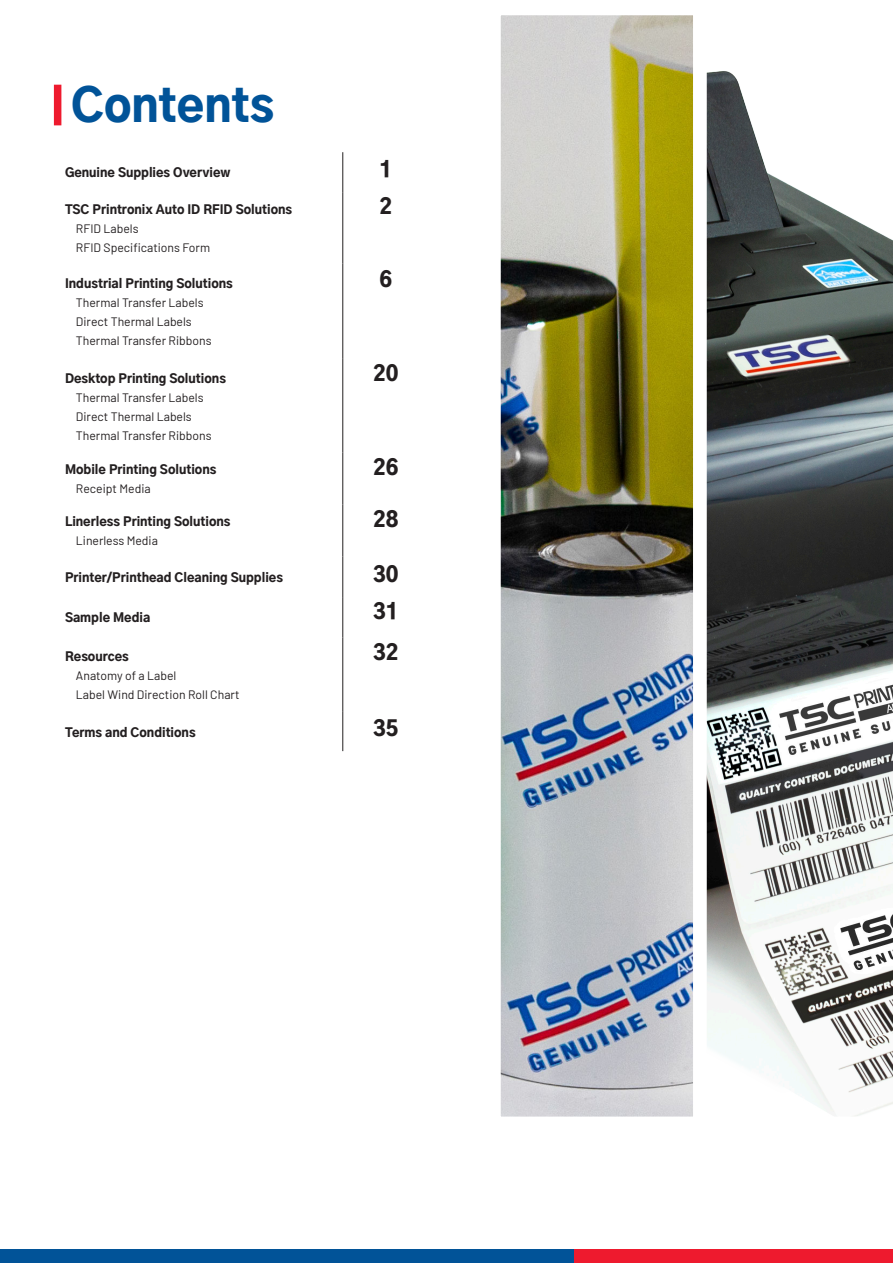
<style>
.page{position:relative;width:893px;height:1263px;background:#fff}
.page>*{position:absolute;margin:0;border:0;box-sizing:border-box;transform-origin:0 0}
.Main_Header_type_H1_LEFT{font:900 45px "Gothic A1";color:#015398}
.NUMBERS{font:900 21px "Gothic A1";color:#231f20}
.BODYCOPY{font:900 12.15px "Gothic A1";color:#231f20}
.table_of_con_secondary{font:12.15px "Barlow";color:#231f20}
</style>
<div class="page">
<div style="left:54px;top:85px;width:7px;height:40px;background:#ee1a2e"></div>
<hr style="left:343px;top:152px;width:1px;height:40px;background:#231f20">
<hr style="left:343px;top:192px;width:1px;height:72px;background:#231f20">
<hr style="left:343px;top:264px;width:1px;height:94px;background:#231f20">
<hr style="left:343px;top:358px;width:1px;height:95px;background:#231f20">
<hr style="left:343px;top:453px;width:1px;height:52px;background:#231f20">
<hr style="left:343px;top:505px;width:1px;height:52px;background:#231f20">
<hr style="left:343px;top:557px;width:1px;height:40px;background:#231f20">
<hr style="left:343px;top:597px;width:1px;height:41px;background:#231f20">
<hr style="left:343px;top:638px;width:1px;height:74px;background:#231f20">
<hr style="left:343px;top:712px;width:1px;height:39px;background:#231f20">
<svg style="left:706px;top:71px;width:187px;height:1045px"></svg>
<img style="left:502px;top:17px;width:189px;height:1098px">
<div style="left:487px;top:2px;width:219px;height:1128px;border:14px solid #fff"></div>
<div style="left:573px;top:1249px;width:320px;height:14px;background:#ee1a2e"></div>
<div style="left:0;top:1249px;width:573px;height:14px;background:#015398"></div>
<p class="Main_Header_type_H1_LEFT" style="left:71px;top:67px;width:205px">Contents</p>
<p class="BODYCOPY" style="left:65px;top:163px;width:167px">Genuine Supplies Overview</p>
<p class="NUMBERS" style="left:379px;top:152px;width:14px">1</p>
<p class="BODYCOPY" style="left:65px;top:199px;width:229px">TSC Printronix Auto ID RFID Solutions</p>
<p class="table_of_con_secondary" style="left:76px;top:220px;width:64px">RFID Labels</p>
<p class="table_of_con_secondary" style="left:76px;top:239px;width:136px">RFID Specifications Form</p>
<p class="NUMBERS" style="left:379px;top:189px;width:14px">2</p>
<p class="BODYCOPY" style="left:65px;top:274px;width:169px">Industrial Printing Solutions</p>
<p class="table_of_con_secondary" style="left:76px;top:294px;width:129px">Thermal Transfer Labels</p>
<p class="table_of_con_secondary" style="left:76px;top:313px;width:117px">Direct Thermal Labels</p>
<p class="table_of_con_secondary" style="left:76px;top:332px;width:137px">Thermal Transfer Ribbons</p>
<p class="BODYCOPY" style="left:65px;top:368px;width:162px">Desktop Printing Solutions</p>
<p class="table_of_con_secondary" style="left:76px;top:389px;width:129px">Thermal Transfer Labels</p>
<p class="table_of_con_secondary" style="left:76px;top:408px;width:117px">Direct Thermal Labels</p>
<p class="table_of_con_secondary" style="left:76px;top:427px;width:137px">Thermal Transfer Ribbons</p>
<p class="BODYCOPY" style="left:65px;top:459px;width:153px">Mobile Printing Solutions</p>
<p class="table_of_con_secondary" style="left:76px;top:480px;width:76px">Receipt Media</p>
<p class="BODYCOPY" style="left:65px;top:511px;width:167px">Linerless Printing Solutions</p>
<p class="table_of_con_secondary" style="left:76px;top:532px;width:84px">Linerless Media</p>
<p class="NUMBERS" style="left:379px;top:262px;width:14px">6</p>
<p class="NUMBERS" style="left:373px;top:356px;width:27px">20</p>
<p class="NUMBERS" style="left:373px;top:450px;width:27px">26</p>
<p class="NUMBERS" style="left:373px;top:501px;width:27px">28</p>
<p class="BODYCOPY" style="left:65px;top:567px;width:219px">Printer/Printhead Cleaning Supplies</p>
<p class="NUMBERS" style="left:373px;top:556px;width:27px">30</p>
<p class="BODYCOPY" style="left:65px;top:608px;width:87px">Sample Media</p>
<p class="NUMBERS" style="left:373px;top:594px;width:27px">31</p>
<p class="BODYCOPY" style="left:65px;top:646px;width:65px">Resources</p>
<p class="table_of_con_secondary" style="left:76px;top:666px;width:102px">Anatomy of a Label</p>
<p class="table_of_con_secondary" style="left:76px;top:685px;width:165px">Label Wind Direction Roll Chart</p>
<p class="NUMBERS" style="left:373px;top:634px;width:27px">32</p>
<p class="BODYCOPY" style="left:65px;top:722px;width:132px">Terms and Conditions</p>
<p class="NUMBERS" style="left:373px;top:710px;width:27px">35</p>
</div>
